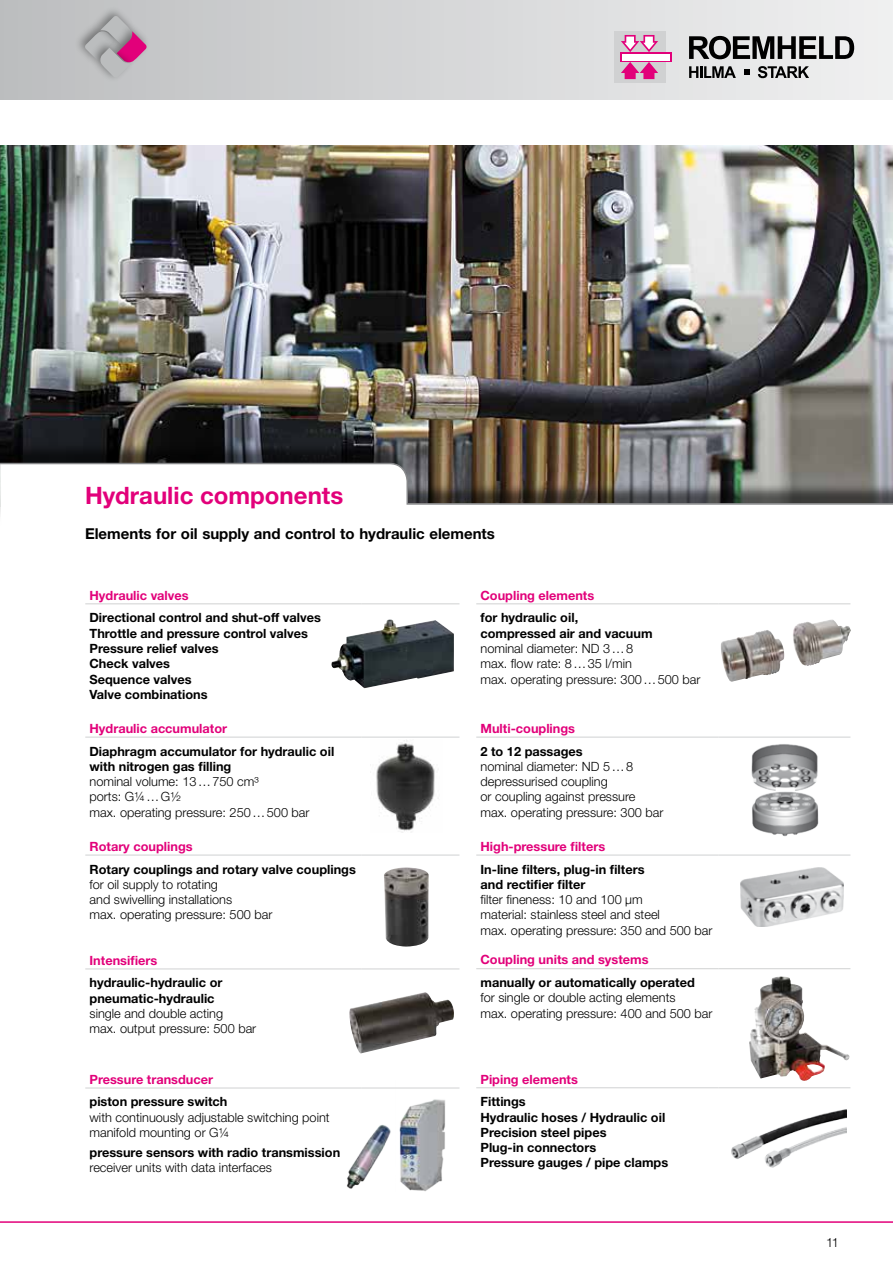
<style>
.page{position:relative;width:893px;height:1263px;background:#fff}
.page>*{position:absolute;margin:0;border:0;box-sizing:border-box;transform-origin:0 0}
.t1{font:700 24px "Helvetica Neue";color:#e2007a}
.t2{font:700 15px "Helvetica Neue";color:#000}
.t3{font:300 12.75px/15.3px "Helvetica Neue";color:#000}
.t4{font:700 12.75px/15.3px "Helvetica Neue";color:#000}
.t5{font:700 12.75px "Helvetica Neue";color:#e2007a}
.t6{font:300 12.75px "Helvetica Neue";color:#000}
</style>
<div class="page">
<div style="left:0;top:0;width:893px;height:99px;background:linear-gradient(to right,#bcbebf,#f0f0f1)"></div>
<svg style="left:689px;top:36px;width:165px;height:23px;background:#6e6e6e"></svg>
<svg style="left:689px;top:66px;width:47px;height:12px"></svg>
<svg style="left:758px;top:66px;width:51px;height:12px"></svg>
<svg style="left:744px;top:69px;width:5px;height:6px"></svg>
<div style="left:614px;top:31px;width:52px;height:52px;background:#d0d1d2"></div>
<svg style="left:621px;top:52px;width:51px;height:10px"></svg>
<div style="left:622px;top:54px;width:48px;height:6px;background:#fff"></div>
<svg style="left:621px;top:35px;width:37px;height:17px"></svg>
<svg style="left:621px;top:62px;width:37px;height:17px"></svg>
<hr style="left:0;top:1221px;width:893px;height:2px;background:#e2007a">
<img style="left:0;top:145px;width:893px;height:297px">
<img style="left:331px;top:619px;width:123px;height:69px">
<img style="left:721px;top:619px;width:130px;height:63px">
<img style="left:333px;top:1087px;width:127px;height:104px">
<img style="left:349px;top:992px;width:105px;height:61px">
<img style="left:731px;top:1109px;width:116px;height:58px">
<img style="left:740px;top:867px;width:103px;height:60px">
<img style="left:376px;top:740px;width:59px;height:93px">
<img style="left:384px;top:867px;width:45px;height:79px">
<img style="left:751px;top:744px;width:67px;height:46px">
<img style="left:752px;top:790px;width:67px;height:46px">
<img style="left:749px;top:976px;width:101px;height:105px">
<div style="left:74px;top:21px;width:45px;height:45px;background:#000;opacity:.4"></div>
<div style="left:90px;top:6px;width:46px;height:44px;background:#000;opacity:.4"></div>
<div style="left:106px;top:22px;width:45px;height:45px;background:#c5c6c8"></div>
<div style="left:89px;top:38px;width:46px;height:45px;background:#c2c3c4"></div>
<svg style="left:85px;top:16px;width:62px;height:62px"></svg>
<div style="left:0;top:442px;width:893px;height:79px;background:#000;opacity:.55"></div>
<hr style="left:0;top:442px;width:2px;height:87px;background:#060608">
<svg style="left:0;top:462px;width:893px;height:67px"></svg>
<hr style="left:85px;top:603px;width:277px;height:1px;background:#d0d1d2">
<hr style="left:362px;top:603px;width:97px;height:1px;background:#d0d1d2">
<hr style="left:362px;top:737px;width:97px;height:1px;background:#d0d1d2">
<hr style="left:362px;top:855px;width:97px;height:1px;background:#d0d1d2">
<hr style="left:362px;top:968px;width:97px;height:1px;background:#d0d1d2">
<hr style="left:362px;top:1088px;width:97px;height:1px;background:#d0d1d2">
<hr style="left:85px;top:737px;width:277px;height:1px;background:#d0d1d2">
<hr style="left:85px;top:855px;width:277px;height:1px;background:#d0d1d2">
<hr style="left:85px;top:968px;width:277px;height:1px;background:#d0d1d2">
<hr style="left:85px;top:1088px;width:277px;height:1px;background:#d0d1d2">
<hr style="left:476px;top:603px;width:243px;height:1px;background:#d0d1d2">
<hr style="left:719px;top:603px;width:131px;height:1px;background:#d0d1d2">
<hr style="left:719px;top:737px;width:131px;height:1px;background:#d0d1d2">
<hr style="left:719px;top:855px;width:131px;height:1px;background:#d0d1d2">
<hr style="left:719px;top:968px;width:131px;height:1px;background:#d0d1d2">
<hr style="left:719px;top:1087px;width:131px;height:1px;background:#d0d1d2">
<hr style="left:476px;top:737px;width:243px;height:1px;background:#d0d1d2">
<hr style="left:476px;top:855px;width:243px;height:1px;background:#d0d1d2">
<hr style="left:476px;top:968px;width:243px;height:1px;background:#d0d1d2">
<hr style="left:476px;top:1087px;width:243px;height:1px;background:#d0d1d2">
<h1 class="t1" style="left:85px;top:480px;width:260px">Hydraulic components</h1>
<p class="t2" style="left:85px;top:524px;width:411px">Elements for oil supply and control to hydraulic elements</p>
<p class="t5" style="left:90px;top:587px;width:101px">Hydraulic valves</p>
<p class="t4" style="left:90px;top:610px;width:233px">Directional control and shut-off valves<br>Throttle and pressure control valves<br>Pressure relief valves<br>Check valves<br>Sequence valves<br>Valve combinations</p>
<p class="t5" style="left:90px;top:720px;width:139px">Hydraulic accumulator</p>
<p class="t4" style="left:90px;top:743px;width:246px">Diaphragm accumulator for hydraulic oil with nitrogen gas filling</p>
<p class="t3" style="left:90px;top:774px;width:222px">nominal volume: 13…750 cm³<br>ports: G¼…G½<br>max. operating pressure: 250…500 bar</p>
<p class="t5" style="left:90px;top:838px;width:105px">Rotary couplings</p>
<p class="t4" style="left:90px;top:861px;width:268px">Rotary couplings and rotary valve couplings</p>
<p class="t3" style="left:90px;top:876px;width:184px">for oil supply to rotating<br>and swivelling installations<br>max. operating pressure: 500 bar</p>
<p class="t5" style="left:90px;top:952px;width:69px">Intensifiers</p>
<p class="t4" style="left:90px;top:975px;width:134px">hydraulic-hydraulic or pneumatic-hydraulic</p>
<p class="t3" style="left:90px;top:1005px;width:168px">single and double acting<br>max. output pressure: 500 bar</p>
<p class="t5" style="left:90px;top:1071px;width:125px">Pressure transducer</p>
<p class="t4" style="left:90px;top:1094px;width:139px">piston pressure switch</p>
<p class="t3" style="left:90px;top:1109px;width:242px">with continuously adjustable switching point manifold mounting or G¼</p>
<p class="t4" style="left:90px;top:1144px;width:252px">pressure sensors with radio transmission</p>
<p class="t3" style="left:90px;top:1159px;width:184px">receiver units with data interfaces</p>
<p class="t5" style="left:480px;top:587px;width:115px">Coupling elements</p>
<p class="t4" style="left:480px;top:610px;width:174px">for hydraulic oil, compressed air and vacuum</p>
<p class="t3" style="left:480px;top:640px;width:222px">nominal diameter: ND 3…8<br>max. flow rate: 8…35 l/min<br>max. operating pressure: 300…500 bar</p>
<p class="t5" style="left:480px;top:720px;width:96px">Multi-couplings</p>
<p class="t4" style="left:480px;top:743px;width:104px">2 to 12 passages</p>
<p class="t3" style="left:480px;top:758px;width:184px">nominal diameter: ND 5…8 depressurised coupling<br>or coupling against pressure max. operating pressure: 300 bar</p>
<p class="t5" style="left:480px;top:838px;width:126px">High-pressure filters</p>
<p class="t4" style="left:480px;top:861px;width:166px">In-line filters, plug-in filters and rectifier filter</p>
<p class="t3" style="left:480px;top:892px;width:233px">filter fineness: 10 and 100 µm<br>material: stainless steel and steel<br>max. operating pressure: 350 and 500 bar</p>
<p class="t5" style="left:480px;top:952px;width:170px">Coupling units and systems</p>
<p class="t4" style="left:480px;top:975px;width:216px">manually or automatically operated</p>
<p class="t3" style="left:480px;top:990px;width:233px">for single or double acting elements<br>max. operating pressure: 400 and 500 bar</p>
<p class="t5" style="left:480px;top:1071px;width:99px">Piping elements</p>
<p class="t4" style="left:480px;top:1094px;width:189px">Fittings<br>Hydraulic hoses / Hydraulic oil<br>Precision steel pipes<br>Plug-in connectors<br>Pressure gauges / pipe clamps</p>
<p class="t6" style="left:826px;top:1234px;width:14px">11</p>
</div>
